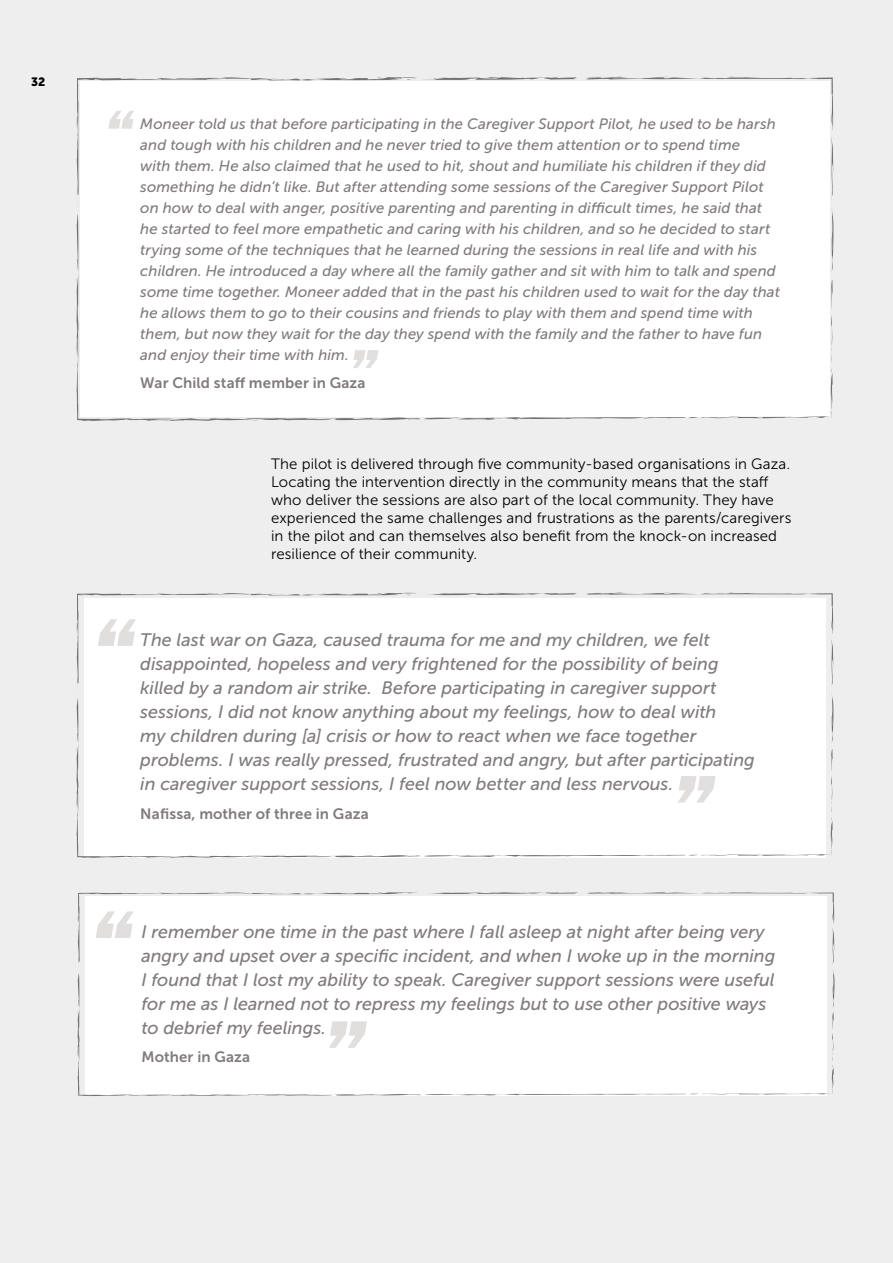
<style>
.page{position:relative;width:893px;height:1263px;background:#eee}
.page>*{position:absolute;margin:0;border:0;box-sizing:border-box;transform-origin:0 0}
.t1{font:italic 18px/24px "Museo Sans 500";color:#817c7b}
.t2{font:italic 15px/21px "Museo Sans 500";letter-spacing:.005em;color:#817c7b}
.t3{font:15px/18px "Museo Sans 300";letter-spacing:.01em;color:#000}
.t4{font:15px "Museo Sans 700";letter-spacing:.01em;color:#817c7b}
.t5{font:12px "Museo Sans 900";color:#000}
</style>
<div class="page">
<div style="left:80px;top:81px;width:749px;height:336px;background:#fff"></div>
<svg style="left:831px;top:209px;width:2px;height:99px"></svg>
<svg style="left:586px;top:77px;width:248px;height:124px"></svg>
<svg style="left:76px;top:214px;width:337px;height:207px"></svg>
<svg style="left:413px;top:315px;width:420px;height:105px"></svg>
<div style="left:77px;top:592px;width:757px;height:266px;background:#fff"></div>
<div style="left:77px;top:892px;width:758px;height:204px;background:#fff"></div>
<svg style="left:77px;top:77px;width:500px;height:119px"></svg>
<svg style="left:353px;top:350px;width:25px;height:18px"></svg>
<p class="t5" style="left:31px;top:75px;width:16px">32</p>
<p class="t2" style="left:140px;top:113px;width:641px">Moneer told us that before participating in the Caregiver Support Pilot, he used to be harsh and tough with his children and he never tried to give them attention or to spend time<br>with them. He also claimed that he used to hit, shout and humiliate his children if they did something he didn’t like. But after attending some sessions of the Caregiver Support Pilot on how to deal with anger, positive parenting and parenting in difficult times, he said that he started to feel more empathetic and caring with his children, and so he decided to start trying some of the techniques that he learned during the sessions in real life and with his children. He introduced a day where all the family gather and sit with him to talk and spend some time together. Moneer added that in the past his children used to wait for the day that he allows them to go to their cousins and friends to play with them and spend time with them, but now they wait for the day they spend with the family and the father to have fun and enjoy their time with him.</p>
<p class="t4" style="left:140px;top:374px;width:227px">War Child staff member in Gaza</p>
<p class="t3" style="left:271px;top:455px;width:522px">The pilot is delivered through five community-based organisations in Gaza.<br>Locating the intervention directly in the community means that the staff who deliver the sessions are also part of the local community. They have experienced the same challenges and frustrations as the parents/caregivers in the pilot and can themselves also benefit from the knock-on increased resilience of their community.</p>
<p class="t1" style="left:140px;top:628px;width:616px">The last war on Gaza, caused trauma for me and my children, we felt disappointed, hopeless and very frightened for the possibility of being killed by a random air strike. Before participating in caregiver support sessions, I did not know anything about my feelings, how to deal with<br>my children during [a] crisis or how to react when we face together problems. I was really pressed, frustrated and angry, but after participating in caregiver support sessions, I feel now better and less nervous.</p>
<p class="t4" style="left:140px;top:805px;width:230px">Nafissa, mother of three in Gaza</p>
<p class="t1" style="left:141px;top:920px;width:636px">I remember one time in the past where I fall asleep at night after being very angry and upset over a specific incident, and when I woke up in the morning I found that I lost my ability to speak. Caregiver support sessions were useful for me as I learned not to repress my feelings but to use other positive ways to debrief my feelings.</p>
<p class="t4" style="left:141px;top:1049px;width:110px">Mother in Gaza</p>
</div>
